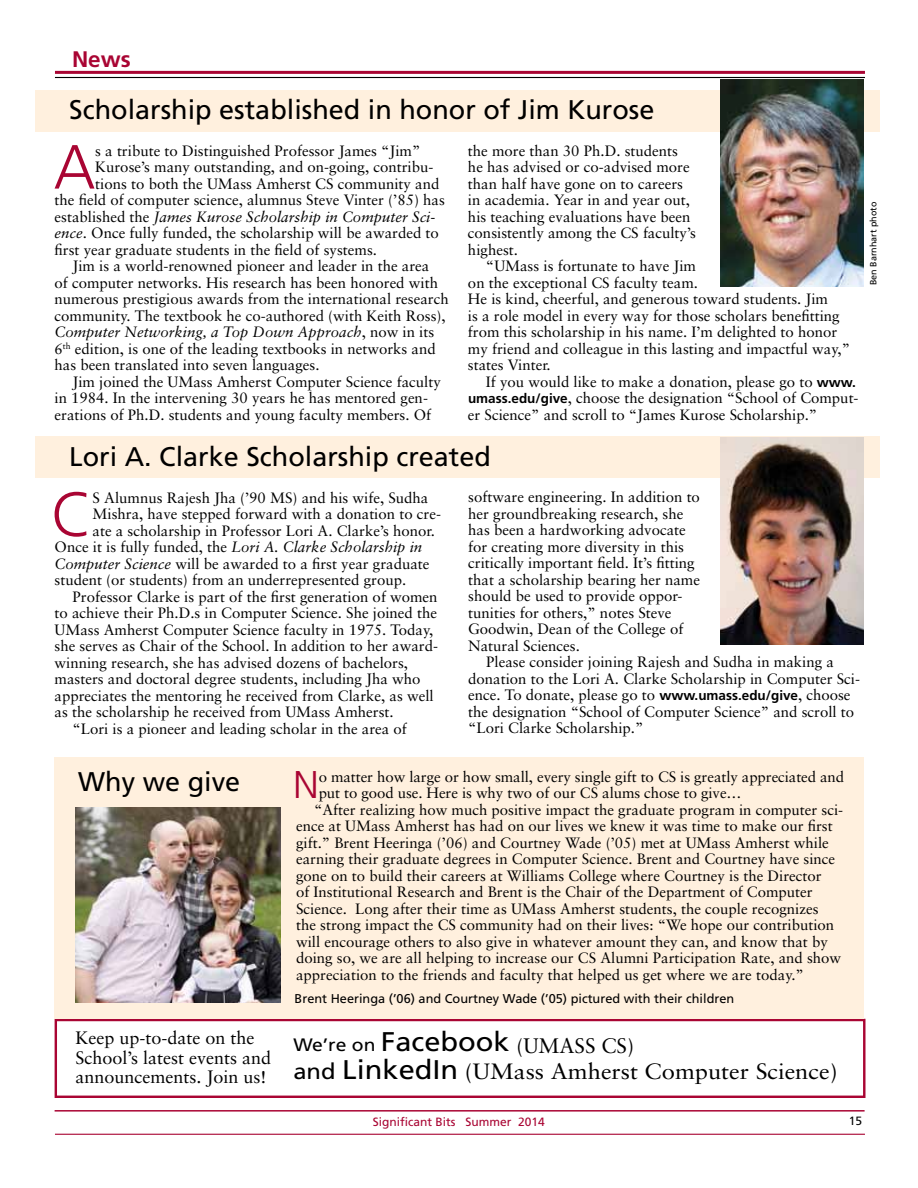
<style>
.page{position:relative;width:918px;height:1188px;background:#fff}
.page>*{position:absolute;margin:0;border:0;box-sizing:border-box;transform-origin:0 0}
.t1{font:300 62.25px "Frutiger";color:#a90533}
.t2{font:300 38.7px "Frutiger";color:#a90533}
.t3{font:27px "Frutiger";color:#000}
.t4{font:700 22.5px "Frutiger";color:#a90533}
.t5{font:22.2px "Sabon";color:#000;scale:1.07 1}
.t6{font:21px "Sabon";color:#000}
.t7{font:18px/19.5px "Sabon";color:#000}
.t8{font:15px/16.5px "Sabon";color:#000}
.t9{font:italic 15px "Sabon";color:#000}
.t10{font:12.75px "Frutiger";color:#000}
.t11{font:12px "Frutiger";color:#a90533}
.t12{font:12px "Frutiger";color:#000}
.t13{font:9px "Frutiger";color:#000}
.s1{font-style:normal}
.s2{font-style:italic}
.s3{font-family:"Frutiger";font-weight:700;font-size:13.5px}
.s4{font-family:"Frutiger";font-size:18px}
.s5{font-family:"Frutiger";font-size:27px}
.s6{font-family:"Frutiger"}
</style>
<div class="page">
<hr style="left:55px;top:71px;width:810px;height:3px;background:#a90533">
<hr style="left:55px;top:77px;width:810px;height:1px;background:#000">
<hr style="left:55px;top:1110px;width:810px;height:2px;background:#a90533">
<hr style="left:55px;top:1134px;width:810px;height:1px;background:#a90533">
<div style="left:55px;top:1019px;width:811px;height:79px;border:2px solid #a90533"></div>
<div style="left:35px;top:90px;width:844px;height:42px;background:#fff0de"></div>
<div style="left:35px;top:436px;width:844px;height:42px;background:#fff0de"></div>
<div style="left:54px;top:757px;width:810px;height:262px;background:#fff0de"></div>
<img style="left:720px;top:79px;width:144px;height:207px">
<img style="left:720px;top:437px;width:144px;height:207px">
<img style="left:76px;top:807px;width:205px;height:196px">
<h3 class="t4" style="left:72px;top:46px;width:60px">News</h3>
<h3 class="t3" style="left:69px;top:94px;width:587px">Scholarship established in honor of Jim Kurose</h3>
<h1 class="t1" style="left:54px;top:132px;width:43px">A</h1>
<p class="t8" style="left:95px;top:142px;width:327px">s a tribute to Distinguished Professor James “Jim”</p>
<p class="t8" style="left:95px;top:158px;width:340px">Kurose’s many outstanding, and on-going, contribu-</p>
<p class="t8" style="left:95px;top:175px;width:346px">tions to both the UMass Amherst CS community and</p>
<p class="t8" style="left:55px;top:191px;width:392px">the field of computer science, alumnus Steve Vinter (’85) has</p>
<p class="t9" style="left:55px;top:208px;width:382px"><span class="s1">established the</span> James Kurose Scholarship in Computer Sci-</p>
<p class="t8" style="left:55px;top:224px;width:386px"><span class="s2">ence</span>. Once fully funded, the scholarship will be awarded to</p>
<p class="t8" style="left:55px;top:241px;width:324px">first year graduate students in the field of systems.</p>
<p class="t8" style="left:73px;top:257px;width:358px">Jim is a world-renowned pioneer and leader in the area</p>
<p class="t8" style="left:55px;top:274px;width:385px">of computer networks. His research has been honored with</p>
<p class="t8" style="left:55px;top:290px;width:396px">numerous prestigious awards from the international research</p>
<p class="t8" style="left:55px;top:307px;width:393px">community. The textbook he co-authored (with Keith Ross),</p>
<p class="t9" style="left:55px;top:323px;width:381px">Computer Networking, a Top Down Approach<span class="s1">, now in its</span></p>
<p class="t8" style="left:55px;top:340px;width:383px">6<sup>th</sup> edition, is one of the leading textbooks in networks and</p>
<p class="t8" style="left:55px;top:356px;width:267px">has been translated into seven languages.</p>
<p class="t8" style="left:73px;top:373px;width:370px">Jim joined the UMass Amherst Computer Science faculty</p>
<p class="t8" style="left:55px;top:389px;width:375px">in 1984. In the intervening 30 years he has mentored gen-</p>
<p class="t8" style="left:55px;top:406px;width:378px">erations of Ph.D. students and young faculty members. Of</p>
<p class="t8" style="left:468px;top:142px;width:230px">the more than 30 Ph.D. students he has advised or co-advised more than half have gone on to careers in academia. Year in and year out, his teaching evaluations have been consistently among the CS faculty’s highest.</p>
<p class="t8" style="left:468px;top:257px;width:384px;text-indent:18px">“UMass is fortunate to have Jim<br>on the exceptional CS faculty team.<br>He is kind, cheerful, and generous toward students. Jim<br>is a role model in every way for those scholars benefitting from this scholarship in his name. I’m delighted to honor my friend and colleague in this lasting and impactful way,” states Vinter.</p>
<p class="t8" style="left:468px;top:373px;width:392px;text-indent:18px">If you would like to make a donation, please go to <span class="s3">www. umass.edu/give</span>, choose the designation “School of Comput&shy;er Science” and scroll to “James Kurose Scholarship.”</p>
<h3 class="t3" style="left:69px;top:441px;width:423px">Lori A. Clarke Scholarship created</h3>
<h1 class="t1" style="left:51px;top:479px;width:43px">C</h1>
<p class="t8" style="left:93px;top:489px;width:337px">S Alumnus Rajesh Jha (’90 MS) and his wife, Sudha</p>
<p class="t8" style="left:93px;top:506px;width:350px">Mishra, have stepped forward with a donation to cre-</p>
<p class="t8" style="left:93px;top:522px;width:344px">ate a scholarship in Professor Lori A. Clarke’s honor.</p>
<p class="t9" style="left:55px;top:539px;width:369px"><span class="s1">Once it is fully funded, the</span> Lori A. Clarke Scholarship in</p>
<p class="t8" style="left:55px;top:555px;width:377px"><span class="s2">Computer Science</span> will be awarded to a first year graduate</p>
<p class="t8" style="left:55px;top:572px;width:353px">student (or students) from an underrepresented group.</p>
<p class="t8" style="left:73px;top:588px;width:367px">Professor Clarke is part of the first generation of women</p>
<p class="t8" style="left:55px;top:605px;width:384px">to achieve their Ph.D.s in Computer Science. She joined the</p>
<p class="t8" style="left:55px;top:621px;width:380px">UMass Amherst Computer Science faculty in 1975. Today,</p>
<p class="t8" style="left:55px;top:638px;width:385px">she serves as Chair of the School. In addition to her award-</p>
<p class="t8" style="left:55px;top:654px;width:355px">winning research, she has advised dozens of bachelors,</p>
<p class="t8" style="left:55px;top:671px;width:367px">masters and doctoral degree students, including Jha who</p>
<p class="t8" style="left:55px;top:687px;width:381px">appreciates the mentoring he received from Clarke, as well</p>
<p class="t8" style="left:55px;top:704px;width:341px">as the scholarship he received from UMass Amherst.</p>
<p class="t8" style="left:73px;top:720px;width:336px">“Lori is a pioneer and leading scholar in the area of</p>
<p class="t8" style="left:468px;top:489px;width:233px">software engineering. In addition to her groundbreaking research, she has been a hardworking advocate for creating more diversity in this critically important field. It’s fitting that a scholarship bearing her name should be used to provide oppor&shy;tunities for others,” notes Steve Goodwin, Dean of the College of Natural Sciences.</p>
<p class="t8" style="left:468px;top:654px;width:393px;text-indent:18px">Please consider joining Rajesh and Sudha in making a donation to the Lori A. Clarke Scholarship in Computer Sci&shy;ence. To donate, please go to <span class="s3">www.umass.edu/give</span>, choose the designation “School of Computer Science” and scroll to “Lori Clarke Scholarship.”</p>
<p class="t13" style="left:868px;top:285px;width:85px;rotate:-90deg">Ben Barnhart photo</p>
<h3 class="t3" style="left:78px;top:766px;width:164px">Why we give</h3>
<p class="t7" style="left:76px;top:1028px;width:197px">Keep up-to-date on the<br>School’s latest events and announcements. Join us!</p>
<h2 class="t2" style="left:293px;top:763px;width:27px">N</h2>
<p class="t8" style="left:319px;top:768px;width:527px">o matter how large or how small, every single gift to CS is greatly appreciated and</p>
<p class="t8" style="left:319px;top:785px;width:424px">put to good use. Here is why two of our CS alums chose to give…</p>
<p class="t8" style="left:314px;top:801px;width:531px">“After realizing how much positive impact the graduate program in computer sci-</p>
<p class="t8" style="left:296px;top:818px;width:538px">ence at UMass Amherst has had on our lives we knew it was time to make our first</p>
<p class="t8" style="left:296px;top:834px;width:534px">gift.” Brent Heeringa (’06) and Courtney Wade (’05) met at UMass Amherst while</p>
<p class="t8" style="left:296px;top:851px;width:541px">earning their graduate degrees in Computer Science. Brent and Courtney have since</p>
<p class="t8" style="left:296px;top:867px;width:527px">gone on to build their careers at Williams College where Courtney is the Director</p>
<p class="t8" style="left:296px;top:884px;width:518px">of Institutional Research and Brent is the Chair of the Department of Computer</p>
<p class="t8" style="left:296px;top:900px;width:524px">Science. Long after their time as UMass Amherst students, the couple recognizes</p>
<p class="t8" style="left:296px;top:917px;width:540px">the strong impact the CS community had on their lives: “We hope our contribution</p>
<p class="t8" style="left:296px;top:933px;width:533px">will encourage others to also give in whatever amount they can, and know that by</p>
<p class="t8" style="left:296px;top:950px;width:547px">doing so, we are all helping to increase our CS Alumni Participation Rate, and show</p>
<p class="t8" style="left:296px;top:966px;width:509px">appreciation to the friends and faculty that helped us get where we are today.”</p>
<p class="t10" style="left:295px;top:991px;width:441px">Brent Heeringa (’06) and Courtney Wade (’05) pictured with their children</p>
<h3 class="t6" style="left:293px;top:1033px;width:342px"><span class="s4">We’re on</span> <span class="s5">Facebook</span> (UMASS CS)</h3>
<h3 class="t5" style="left:293px;top:1058px;width:510px"><span class="s6">and</span> <span class="s5">LinkedIn</span> (UMass Amherst Computer Science)</h3>
<p class="t11" style="left:373px;top:1115px;width:174px">Significant Bits Summer 2014</p>
<p class="t12" style="left:849px;top:1114px;width:15px">15</p>
</div>
